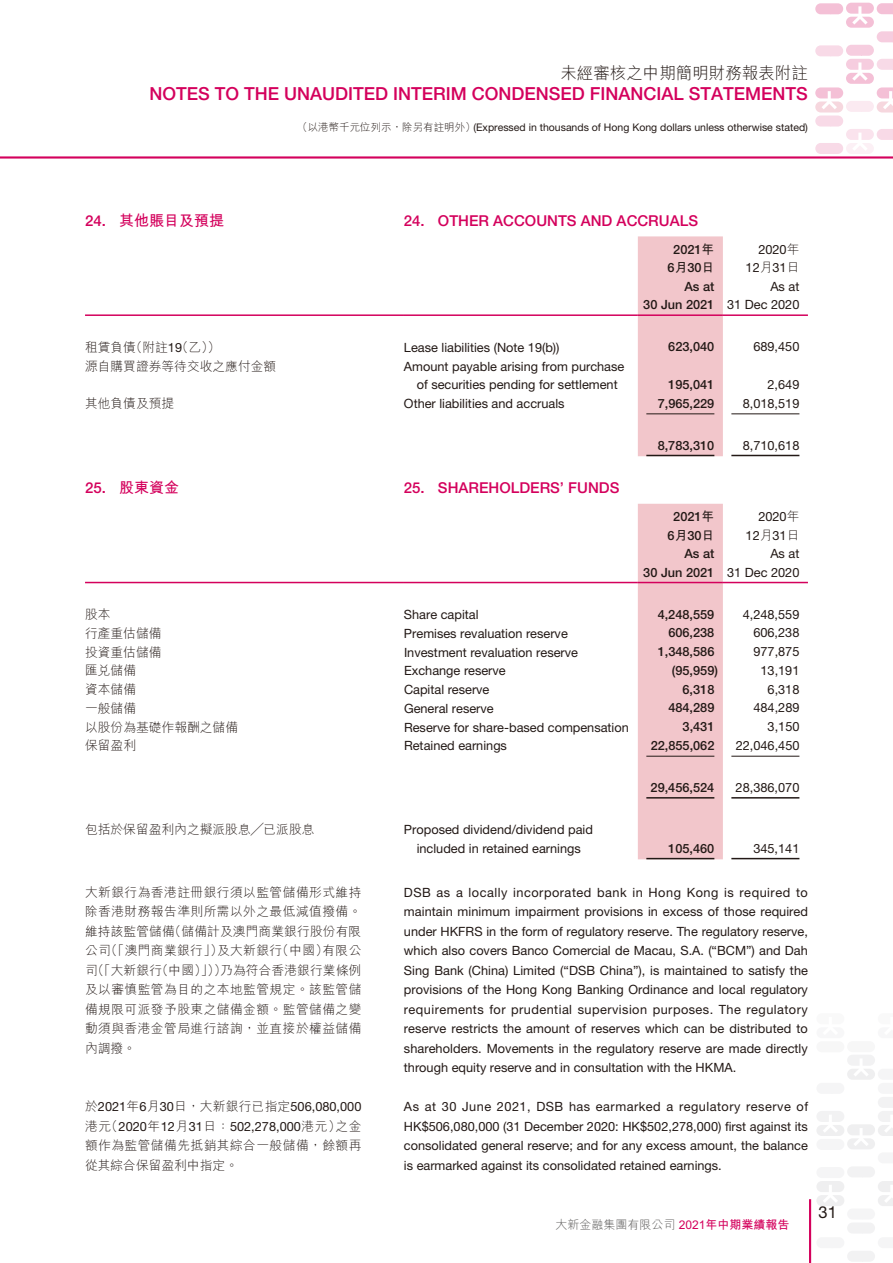
<style>
.page{position:relative;width:893px;height:1263px;background:#fff}
.page>*{position:absolute;margin:0;border:0;box-sizing:border-box;transform-origin:0 0}
.t1{font:500 18px "Helvetica Neue LT Std";color:#d4005c}
.t2{font:300 16.5px "M Hei HK";color:#231916}
.t3{font:16.5px "Helvetica Neue LT Std";color:#231916}
.t4{font:500 15px "Helvetica Neue LT Std";color:#d4005c}
.t5{font:700 15px "M Hei HK";color:#d4005c}
.t6{font:12.75px/19.5px "Helvetica Neue LT Std";color:#231916;text-align:right}
.t7{font:300 12.75px/19.5px "M Hei HK";color:#231916;text-align:justify}
.t8{font:500 12.75px/18.8px "Helvetica Neue LT Std";color:#231916;text-align:center}
.t9{font:300 12.75px/19.5px "M Hei HK";letter-spacing:.035em;color:#231916}
.t10{font:700 12px "M Hei HK";color:#d4005c}
.t11{font:10.5px "Helvetica Neue LT Std";color:#231916}
.s1{font-family:"M Hei HK";font-weight:300}
.s2{font-family:"Helvetica Neue LT Std";font-weight:500}
.s3{font-family:"M Hei HK";font-weight:700}
.s4{font-family:"Helvetica Neue LT Std";font-weight:400}
.s5{font-weight:300;color:#595857}
</style>
<div class="page">
<hr style="left:809px;top:1199px;width:2px;height:64px;background:#d4005c">
<hr style="left:0;top:156px;width:893px;height:3px;background:#d4005c">
<svg style="left:817px;top:1055px;width:76px;height:207px"></svg>
<svg style="left:815px;top:3px;width:78px;height:151px"></svg>
<div style="left:638px;top:236px;width:85px;height:220px;background:#f2c6cb"></div>
<hr style="left:85px;top:314px;width:319px;height:2px;background:#d4005c">
<hr style="left:404px;top:314px;width:234px;height:2px;background:#d4005c">
<hr style="left:638px;top:314px;width:85px;height:2px;background:#d4005c">
<hr style="left:723px;top:314px;width:85px;height:2px;background:#d4005c">
<hr style="left:646px;top:413px;width:68px;height:1px;background:#231916">
<hr style="left:731px;top:413px;width:68px;height:1px;background:#231916">
<hr style="left:646px;top:455px;width:68px;height:1px;background:#231916">
<hr style="left:731px;top:455px;width:68px;height:1px;background:#231916">
<div style="left:638px;top:504px;width:85px;height:355px;background:#f2c6cb"></div>
<hr style="left:85px;top:582px;width:319px;height:1px;background:#d4005c">
<hr style="left:404px;top:582px;width:234px;height:1px;background:#d4005c">
<hr style="left:638px;top:582px;width:85px;height:1px;background:#d4005c">
<hr style="left:723px;top:582px;width:85px;height:1px;background:#d4005c">
<hr style="left:646px;top:756px;width:68px;height:1px;background:#231916">
<hr style="left:731px;top:756px;width:68px;height:1px;background:#231916">
<hr style="left:646px;top:797px;width:68px;height:1px;background:#231916">
<hr style="left:731px;top:797px;width:68px;height:1px;background:#231916">
<hr style="left:646px;top:858px;width:68px;height:1px;background:#231916">
<hr style="left:731px;top:858px;width:68px;height:1px;background:#231916">
<p class="t2" style="left:560px;top:64px;width:249px">未經審核之中期簡明財務報表附註</p>
<h1 class="t1" style="left:149px;top:83px;width:660px">NOTES TO THE UNAUDITED INTERIM CONDENSED FINANCIAL STATEMENTS</h1>
<p class="t11" style="left:297px;top:121px;width:512px"><span class="s1">（以港幣千元位列示，除另有註明外）</span>(Expressed in thousands of Hong Kong dollars unless otherwise stated)</p>
<p class="t5" style="left:85px;top:210px;width:141px"><span class="s2">24.</span> 其他賬目及預提</p>
<p class="t4" style="left:404px;top:212px;width:296px">24. OTHER ACCOUNTS AND ACCRUALS</p>
<p class="t8" style="left:668px;top:239px;width:48px">2021<span class="s3">年<br></span>6<span class="s3">月</span>30<span class="s3">日</span></p>
<p class="t6" style="left:746px;top:239px;width:55px;line-height:18.8px">2020<span class="s1">年<br></span>12<span class="s1">月</span>31<span class="s1">日</span></p>
<p class="t8" style="left:643px;top:276px;width:73px;text-align:right">As at<br>30 Jun 2021</p>
<p class="t6" style="left:727px;top:276px;width:74px;line-height:18.8px">As at<br>31 Dec 2020</p>
<p class="t7" style="left:85px;top:337px;width:137px">租賃負債（附註<span class="s4">19</span>（乙））</p>
<p class="t6" style="left:404px;top:337px;width:157px">Lease liabilities (Note 19(b))</p>
<p class="t8" style="left:668px;top:337px;width:48px">623,040</p>
<p class="t6" style="left:753px;top:337px;width:48px">689,450</p>
<p class="t7" style="left:85px;top:356px;width:193px">源自購買證券等待交收之應付金額</p>
<p class="t6" style="left:404px;top:356px;width:222px;line-height:18.8px;text-align:center">Amount payable arising from purchase of securities pending for settlement</p>
<p class="t8" style="left:668px;top:375px;width:48px">195,041</p>
<p class="t6" style="left:767px;top:374px;width:33px">2,649</p>
<p class="t7" style="left:85px;top:393px;width:91px">其他負債及預提</p>
<p class="t6" style="left:404px;top:394px;width:162px">Other liabilities and accruals</p>
<p class="t8" style="left:658px;top:393px;width:58px">7,965,229</p>
<p class="t6" style="left:743px;top:393px;width:58px">8,018,519</p>
<p class="t8" style="left:658px;top:435px;width:58px">8,783,310</p>
<p class="t6" style="left:743px;top:435px;width:58px">8,710,618</p>
<p class="t4" style="left:404px;top:479px;width:217px">25. SHAREHOLDERS’ FUNDS</p>
<p class="t8" style="left:668px;top:507px;width:48px">2021<span class="s3">年<br></span>6<span class="s3">月</span>30<span class="s3">日</span></p>
<p class="t6" style="left:746px;top:507px;width:55px;line-height:18.8px">2020<span class="s1">年<br></span>12<span class="s1">月</span>31<span class="s1">日</span></p>
<p class="t8" style="left:643px;top:544px;width:73px;text-align:right">As at<br>30 Jun 2021</p>
<p class="t6" style="left:727px;top:544px;width:74px;line-height:18.8px">As at<br>31 Dec 2020</p>
<p class="t7" style="left:85px;top:604px;width:27px">股本</p>
<p class="t6" style="left:404px;top:605px;width:76px">Share capital</p>
<p class="t8" style="left:658px;top:605px;width:58px">4,248,559</p>
<p class="t6" style="left:743px;top:604px;width:58px">4,248,559</p>
<p class="t7" style="left:85px;top:623px;width:78px">行產重估儲備</p>
<p class="t6" style="left:404px;top:623px;width:165px">Premises revaluation reserve</p>
<p class="t8" style="left:668px;top:623px;width:48px">606,238</p>
<p class="t6" style="left:753px;top:623px;width:48px">606,238</p>
<p class="t7" style="left:85px;top:642px;width:78px">投資重估儲備</p>
<p class="t6" style="left:404px;top:642px;width:176px">Investment revaluation reserve</p>
<p class="t8" style="left:658px;top:642px;width:58px">1,348,586</p>
<p class="t6" style="left:753px;top:642px;width:48px">977,875</p>
<p class="t7" style="left:85px;top:661px;width:52px">匯兌儲備</p>
<p class="t6" style="left:404px;top:661px;width:103px">Exchange reserve</p>
<p class="t8" style="left:672px;top:661px;width:48px">(95,959)</p>
<p class="t6" style="left:760px;top:660px;width:40px">13,191</p>
<p class="t7" style="left:85px;top:679px;width:52px">資本儲備</p>
<p class="t6" style="left:404px;top:680px;width:87px">Capital reserve</p>
<p class="t8" style="left:682px;top:680px;width:33px">6,318</p>
<p class="t6" style="left:768px;top:679px;width:33px">6,318</p>
<p class="t7" style="left:85px;top:698px;width:52px">一般儲備</p>
<p class="t6" style="left:404px;top:698px;width:91px">General reserve</p>
<p class="t8" style="left:668px;top:698px;width:48px">484,289</p>
<p class="t6" style="left:753px;top:698px;width:48px">484,289</p>
<p class="t7" style="left:85px;top:717px;width:154px">以股份為基礎作報酬之儲備</p>
<p class="t6" style="left:404px;top:717px;width:226px">Reserve for share-based compensation</p>
<p class="t8" style="left:683px;top:717px;width:33px">3,431</p>
<p class="t6" style="left:768px;top:717px;width:33px">3,150</p>
<p class="t7" style="left:85px;top:736px;width:52px">保留盈利</p>
<p class="t6" style="left:404px;top:736px;width:104px">Retained earnings</p>
<p class="t8" style="left:651px;top:736px;width:65px">22,855,062</p>
<p class="t6" style="left:736px;top:735px;width:65px">22,046,450</p>
<p class="t8" style="left:651px;top:778px;width:65px">29,456,524</p>
<p class="t6" style="left:736px;top:777px;width:65px">28,386,070</p>
<p class="t7" style="left:85px;top:820px;width:231px">包括於保留盈利內之擬派股息╱已派股息</p>
<p class="t6" style="left:404px;top:820px;width:190px;line-height:18.8px;text-align:center">Proposed dividend/dividend paid included in retained earnings</p>
<p class="t5" style="left:85px;top:476px;width:96px"><span class="s2">25.</span> 股東資金</p>
<p class="t8" style="left:668px;top:839px;width:48px">105,460</p>
<p class="t6" style="left:753px;top:838px;width:48px">345,141</p>
<p class="t6" style="left:404px;top:882px;width:406px;text-align:justify">DSB as a locally incorporated bank in Hong Kong is required to maintain minimum impairment provisions in excess of those required under HKFRS in the form of regulatory reserve. The regulatory reserve, which also covers Banco Comercial de Macau, S.A. (“BCM”) and Dah Sing Bank (China) Limited (“DSB China”), is maintained to satisfy the provisions of the Hong Kong Banking Ordinance and local regulatory requirements for prudential supervision purposes. The regulatory reserve restricts the amount of reserves which can be distributed to shareholders. Movements in the regulatory reserve are made directly through equity reserve and in consultation with the HKMA.</p>
<p class="t6" style="left:404px;top:1097px;width:406px;text-align:justify">As at 30 June 2021, DSB has earmarked a regulatory reserve of HK$506,080,000 (31 December 2020: HK$502,278,000) first against its consolidated general reserve; and for any excess amount, the balance is earmarked against its consolidated retained earnings.</p>
<p class="t7" style="left:85px;top:882px;width:278px">大新銀行為香港註冊銀行須以監管儲備形式維持除香港財務報告準則所需以外之最低減值撥備。維持該監管儲備（儲備計及澳門商業銀行股份有限公司（「澳門商業銀行」）及大新銀行（中國）有限公司（「大新銀行（中國）」））乃為符合香港銀行業條例及以審慎監管為目的之本地監管規定。該監管儲備規限可派發予股東之儲備金額。監管儲備之變動須與香港金管局進行諮詢，並直接於權益儲備內調撥。</p>
<p class="t6" style="left:85px;top:1097px;width:278px;text-align:left"><span class="s1">於</span>2021<span class="s1">年</span>6<span class="s1">月</span>30<span class="s1">日，大新銀行已指定</span>506,080,000<span class="s1">港元（</span>2020<span class="s1">年</span>12<span class="s1">月</span>31<span class="s1">日：</span>502,278,000<span class="s1">港元）之金</span></p>
<p class="t9" style="left:85px;top:1135px;width:278px">額作為監管儲備先抵銷其綜合一般儲備，餘額再從其綜合保留盈利中指定。</p>
<p class="t10" style="left:556px;top:1216px;width:236px"><span class="s5">大新金融集團有限公司</span> 2021年中期業績報告</p>
<p class="t3" style="left:819px;top:1202px;width:20px">31</p>
</div>
